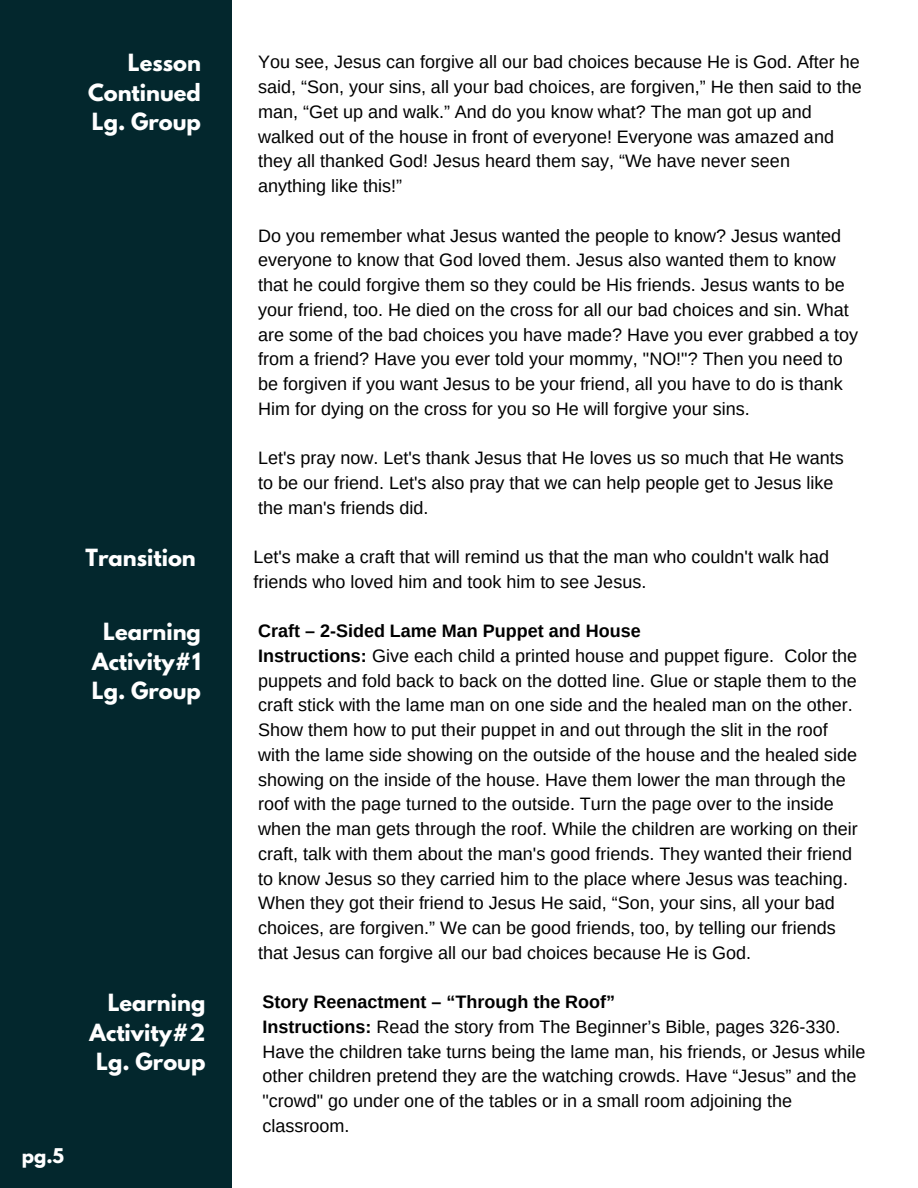
<style>
.page{position:relative;width:918px;height:1188px;background:#fff}
.page>*{position:absolute;margin:0;border:0;box-sizing:border-box;transform-origin:0 0}
.t1{font:700 21px "League Spartan";color:#fff}
.t2{font:18px/24.8px "Arimo";color:#000}
.t3{font:700 18px "Arimo";color:#000}
.t4{font:700 18px "League Spartan";color:#fff}
.s1{font-weight:700}
</style>
<div class="page">
<div style="left:0;top:0;width:231px;height:1188px;background:#03272d"></div>
<p class="t1" style="left:128px;top:52px;width:74px">Lesson</p>
<p class="t1" style="left:88px;top:82px;width:114px">Continued</p>
<p class="t1" style="left:92px;top:111px;width:111px">Lg. Group</p>
<p class="t1" style="left:86px;top:547px;width:112px">Transition</p>
<p class="t1" style="left:103px;top:621px;width:99px">Learning</p>
<p class="t1" style="left:92px;top:651px;width:110px">Activity#1</p>
<p class="t1" style="left:92px;top:680px;width:111px">Lg. Group</p>
<p class="t1" style="left:108px;top:992px;width:99px">Learning</p>
<p class="t1" style="left:90px;top:1022px;width:117px">Activity#2</p>
<p class="t1" style="left:96px;top:1051px;width:111px">Lg. Group</p>
<p class="t4" style="left:22px;top:1146px;width:44px">pg.5</p>
<p class="t2" style="left:258px;top:50px;width:605px">You see, Jesus can forgive all our bad choices because He is God. After he said, “Son, your sins, all your bad choices, are forgiven,” He then said to the man, “Get up and walk.” And do you know what? The man got up and walked out of the house in front of everyone! Everyone was amazed and they all thanked God! Jesus heard them say, “We have never seen anything like this!”</p>
<p class="t2" style="left:258px;top:223px;width:602px">Do you remember what Jesus wanted the people to know? Jesus wanted everyone to know that God loved them. Jesus also wanted them to know that he could forgive them so they could be His friends. Jesus wants to be your friend, too. He died on the cross for all our bad choices and sin. What are some of the bad choices you have made? Have you ever grabbed a toy from a friend? Have you ever told your mommy, "NO!"? Then you need to be forgiven if you want Jesus to be your friend, all you have to do is thank Him for dying on the cross for you so He will forgive your sins.</p>
<p class="t2" style="left:258px;top:446px;width:587px">Let's pray now. Let's thank Jesus that He loves us so much that He wants to be our friend. Let's also pray that we can help people get to Jesus like the man's friends did.</p>
<p class="t2" style="left:253px;top:545px;width:577px">Let's make a craft that will remind us that the man who couldn't walk had friends who loved him and took him to see Jesus.</p>
<p class="t3" style="left:258px;top:621px;width:384px">Craft – 2-Sided Lame Man Puppet and House</p>
<p class="t2" style="left:258px;top:643px;width:601px"><span class="s1">Instructions:</span> Give each child a printed house and puppet figure. Color the puppets and fold back to back on the dotted line. Glue or staple them to the craft stick with the lame man on one side and the healed man on the other.<br>Show them how to put their puppet in and out through the slit in the roof with the lame side showing on the outside of the house and the healed side showing on the inside of the house. Have them lower the man through the roof with the page turned to the outside. Turn the page over to the inside when the man gets through the roof. While the children are working on their craft, talk with them about the man's good friends. They wanted their friend to know Jesus so they carried him to the place where Jesus was teaching.<br>When they got their friend to Jesus He said, “Son, your sins, all your bad choices, are forgiven.” We can be good friends, too, by telling our friends that Jesus can forgive all our bad choices because He is God.</p>
<p class="t3" style="left:263px;top:992px;width:354px">Story Reenactment – “Through the Roof”</p>
<p class="t2" style="left:263px;top:1014px;width:604px"><span class="s1">Instructions:</span> Read the story from The Beginner’s Bible, pages 326-330.<br>Have the children take turns being the lame man, his friends, or Jesus while other children pretend they are the watching crowds. Have “Jesus” and the "crowd" go under one of the tables or in a small room adjoining the classroom.</p>
</div>
